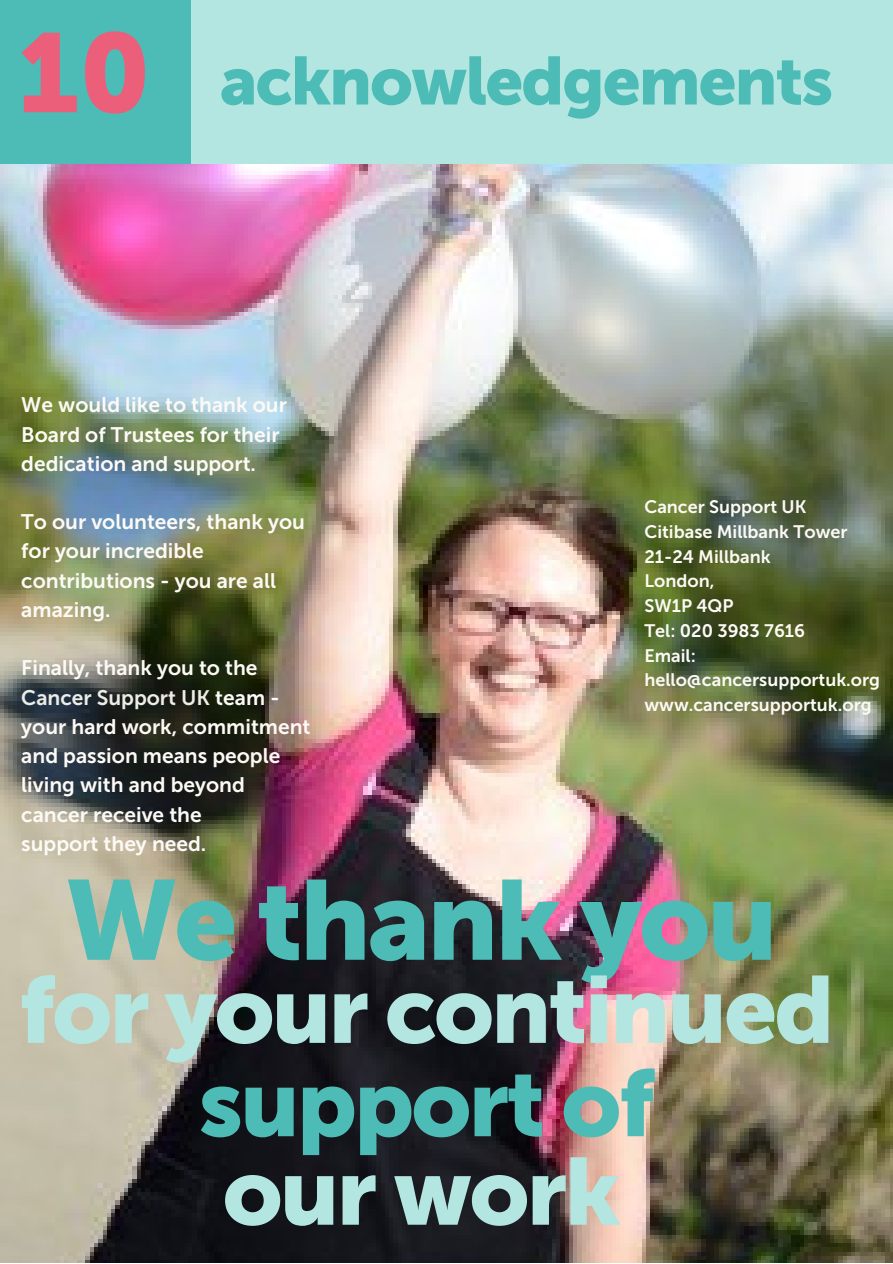
<style>
.page{position:relative;width:893px;height:1264px;background:#fff}
.page>*{position:absolute;margin:0;border:0;box-sizing:border-box;transform-origin:0 0}
.t1{font:112.2px "Museo Sans 900";letter-spacing:-.03em;color:#4dbcb6}
.t2{font:111.15px "Museo Sans 900";color:#eb5f7b}
.t3{font:94.35px "Museo Sans 900";letter-spacing:-.03em;color:#b3e6e0}
.t4{font:94.2px/93.3px "Museo Sans 900";letter-spacing:-.03em;color:#b3e6e0;text-align:center}
.t5{font:67.5px "Museo Sans 900";letter-spacing:-.03em;color:#4dbcb6}
.t6{font:21px/29.2px "Museo Sans 700";color:#fdfaf6}
.t7{font:18px/24.8px "Museo Sans 700";color:#fdfaf6}
.s1{color:#edede6}
.s2{color:#4dbcb6}
</style>
<div class="page">
<div style="left:0;top:0;width:196px;height:185px;background:#4dbcb6"></div>
<div style="left:190px;top:0;width:702px;height:185px;background:#b3e6e0"></div>
<img style="left:0;top:164px;width:892px;height:1098px">
<p class="t2" style="left:18px;top:8px;width:134px">10</p>
<p class="t5" style="left:220px;top:41px;width:615px">acknowledgements</p>
<p class="t6" style="left:21px;top:390px;width:267px">We would like to thank our<br>Board of Trustees for their dedication and support.</p>
<p class="t6" style="left:21px;top:507px;width:285px">To our volunteers, thank you for your incredible contributions - you are all amazing.</p>
<p class="t6" style="left:21px;top:653px;width:290px">Finally, thank you to the<br><span class="s1">Cancer Support UK</span> team - your hard work, commitment and passion means people living with and beyond cancer receive the</p>
<p class="t6" style="left:21px;top:829px;width:186px">support they need.</p>
<p class="t7" style="left:644px;top:494px;width:163px">Cancer Support UK</p>
<p class="t7" style="left:644px;top:519px;width:204px">Citibase Millbank Tower</p>
<p class="t7" style="left:644px;top:544px;width:128px">21-24 Millbank</p>
<p class="t7" style="left:644px;top:569px;width:71px">London,</p>
<p class="t7" style="left:644px;top:593px;width:91px">SW1P 4QP</p>
<p class="t7" style="left:644px;top:618px;width:162px">Tel: 020 3983 7616</p>
<p class="t7" style="left:644px;top:643px;width:237px">Email: hello@cancersupportuk.org</p>
<p class="t7" style="left:644px;top:692px;width:229px">www.cancersupportuk.org</p>
<p class="t1" style="left:66px;top:854px;width:713px">We thank you</p>
<p class="t4" style="left:19px;top:964px;width:817px">for your continued <span class="s2">support of</span></p>
<p class="t3" style="left:223px;top:1135px;width:399px">our work</p>
</div>
